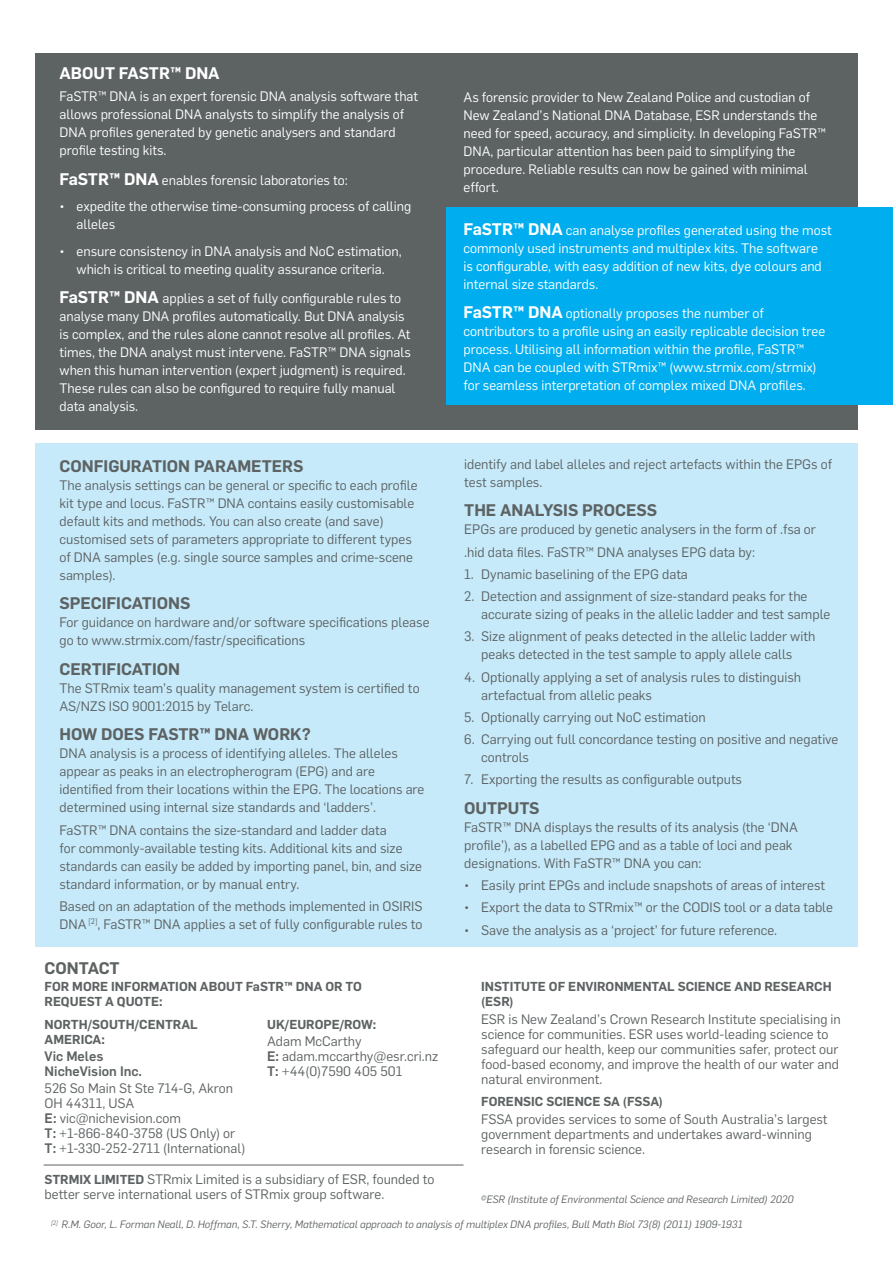
<style>
.page{position:relative;width:893px;height:1263px;background:#fff}
.page>*{position:absolute;margin:0;border:0;box-sizing:border-box;transform-origin:0 0}
.t1{font:600 16.5px "Flama";color:#5d6263}
.t2{font:600 16.5px "Flama";color:#fff}
.t3{font:13.5px/18px "Flama";color:#5d6263}
.t4{font:13.5px/18px "Flama";color:#fff}
.t5{font:500 13.5px/15px "Flama";color:#5d6263}
.t6{font:600 12.75px/15px "Flama";color:#5d6263}
.t7{font:italic 10.5px "Flama";color:#5d6263}
.s1{font-weight:600;font-size:16.5px}
.s2{font-weight:600;font-size:12.75px}
.s3{font-weight:500}
</style>
<div class="page">
<div style="left:35px;top:443px;width:822px;height:503px;background:#c6eafa"></div>
<div style="left:35px;top:53px;width:822px;height:376px;background:#5d6263"></div>
<div style="left:446px;top:207px;width:447px;height:198px;background:#00aeef"></div>
<hr style="left:44px;top:1165px;width:419px;height:1px;background:#5d6263">
<p class="t2" style="left:60px;top:61px;width:162px">ABOUT FASTR™ DNA</p>
<p class="t4" style="left:60px;top:87px;width:360px">FaSTR™ DNA is an expert forensic DNA analysis software that allows professional DNA analysts to simplify the analysis of DNA profiles generated by genetic analysers and standard profile testing kits.</p>
<p class="t4" style="left:60px;top:170px;width:290px"><span class="s1">FaSTR™ DNA</span> enables forensic laboratories to:</p>
<p class="t4" style="left:77px;top:197px;width:336px;text-indent:-17px">• expedite the otherwise time-consuming process of calling alleles</p>
<p class="t4" style="left:60px;top:241px;width:344px;text-align:center">• ensure consistency in DNA analysis and NoC estimation, which is critical to meeting quality assurance criteria.</p>
<p class="t4" style="left:60px;top:289px;width:353px"><span class="s1">FaSTR™ DNA</span> applies a set of fully configurable rules to analyse many DNA profiles automatically. But DNA analysis is complex, and the rules alone cannot resolve all profiles. At times, the DNA analyst must intervene. FaSTR™ DNA signals when this human intervention (expert judgment) is required.<br>These rules can also be configured to require fully manual data analysis.</p>
<p class="t1" style="left:60px;top:453px;width:246px">CONFIGURATION PARAMETERS</p>
<p class="t3" style="left:60px;top:475px;width:360px">The analysis settings can be general or specific to each profile kit type and locus. FaSTR™ DNA contains easily customisable default kits and methods. You can also create (and save) customised sets of parameters appropriate to different types of DNA samples (e.g. single source samples and crime-scene samples).</p>
<p class="t1" style="left:60px;top:591px;width:132px">SPECIFICATIONS</p>
<p class="t3" style="left:60px;top:613px;width:371px">For guidance on hardware and/or software specifications please go to www.strmix.com/fastr/specifications</p>
<p class="t1" style="left:60px;top:656px;width:122px">CERTIFICATION</p>
<p class="t3" style="left:60px;top:678px;width:362px">The STRmix team’s quality management system is certified to<br>AS/NZS ISO 9001:2015 by Telarc.</p>
<p class="t1" style="left:60px;top:722px;width:253px">HOW DOES FASTR™ DNA WORK?</p>
<p class="t3" style="left:60px;top:744px;width:366px">DNA analysis is a process of identifying alleles. The alleles appear as peaks in an electropherogram (EPG) and are identified from their locations within the EPG. The locations are determined using internal size standards and ‘ladders’.</p>
<p class="t3" style="left:60px;top:820px;width:364px">FaSTR™ DNA contains the size-standard and ladder data<br>for commonly-available testing kits. Additional kits and size standards can easily be added by importing panel, bin, and size standard information, or by manual entry.</p>
<p class="t3" style="left:60px;top:896px;width:365px">Based on an adaptation of the methods implemented in OSIRIS<br>DNA <sup>[2]</sup>, FaSTR™ DNA applies a set of fully configurable rules to</p>
<p class="t4" style="left:463px;top:88px;width:364px">As forensic provider to New Zealand Police and custodian of New Zealand’s National DNA Database, ESR understands the need for speed, accuracy, and simplicity. In developing FaSTR™ DNA, particular attention has been paid to simplifying the procedure. Reliable results can now be gained with minimal effort.</p>
<p class="t4" style="left:463px;top:220px;width:370px"><span class="s1">FaSTR™ DNA</span> can analyse profiles generated using the most commonly used instruments and multiplex kits. The software<br>is configurable, with easy addition of new kits, dye colours and internal size standards.</p>
<p class="t4" style="left:463px;top:304px;width:363px"><span class="s1">FaSTR™ DNA</span> optionally proposes the number of contributors to a profile using an easily replicable decision tree process. Utilising all information within the profile, FaSTR™ DNA can be coupled with STRmix™ (www.strmix.com/strmix) for seamless interpretation of complex mixed DNA profiles.</p>
<p class="t3" style="left:464px;top:454px;width:369px">identify and label alleles and reject artefacts within the EPGs of test samples.</p>
<p class="t1" style="left:464px;top:498px;width:195px">THE ANALYSIS PROCESS</p>
<p class="t3" style="left:464px;top:518px;width:353px;line-height:22.2px">EPGs are produced by genetic analysers in the form of .fsa or .hid data files. FaSTR™ DNA analyses EPG data by:</p>
<p class="t3" style="left:464px;top:564px;width:225px">1. Dynamic baselining of the EPG data</p>
<p class="t3" style="left:481px;top:587px;width:351px;text-indent:-17px">2. Detection and assignment of size-standard peaks for the accurate sizing of peaks in the allelic ladder and test sample</p>
<p class="t3" style="left:464px;top:627px;width:353px;text-align:center">3. Size alignment of peaks detected in the allelic ladder with peaks detected in the test sample to apply allele calls</p>
<p class="t3" style="left:481px;top:667px;width:321px;text-indent:-17px">4. Optionally applying a set of analysis rules to distinguish artefactual from allelic peaks</p>
<p class="t3" style="left:464px;top:707px;width:243px">5. Optionally carrying out NoC estimation</p>
<p class="t3" style="left:481px;top:730px;width:359px;text-indent:-17px">6. Carrying out full concordance testing on positive and negative controls</p>
<p class="t3" style="left:464px;top:770px;width:279px">7. Exporting the results as configurable outputs</p>
<p class="t1" style="left:464px;top:796px;width:77px">OUTPUTS</p>
<p class="t3" style="left:464px;top:817px;width:335px">FaSTR™ DNA displays the results of its analysis (the ‘DNA profile’), as a labelled EPG and as a table of loci and peak designations. With FaSTR™ DNA you can:</p>
<p class="t3" style="left:464px;top:876px;width:362px">• Easily print EPGs and include snapshots of areas of interest</p>
<p class="t3" style="left:464px;top:898px;width:370px">• Export the data to STRmix™ or the CODIS tool or a data table</p>
<p class="t3" style="left:464px;top:920px;width:315px">• Save the analysis as a ‘project’ for future reference.</p>
<p class="t1" style="left:45px;top:956px;width:77px">CONTACT</p>
<p class="t6" style="left:45px;top:979px;width:319px">FOR MORE INFORMATION ABOUT FaSTR™ DNA OR TO<br>REQUEST A QUOTE:</p>
<p class="t6" style="left:481px;top:979px;width:352px">INSTITUTE OF ENVIRONMENTAL SCIENCE AND RESEARCH (ESR)</p>
<p class="t3" style="left:481px;top:1010px;width:361px;line-height:15px">ESR is New Zealand’s Crown Research Institute specialising in science for communities. ESR uses world-leading science to safeguard our health, keep our communities safer, protect our food-based economy, and improve the health of our water and natural environment.</p>
<p class="t6" style="left:481px;top:1094px;width:183px">FORENSIC SCIENCE SA (FSSA)</p>
<p class="t3" style="left:481px;top:1110px;width:348px;line-height:15px">FSSA provides services to some of South Australia’s largest government departments and undertakes award-winning research in forensic science.</p>
<p class="t3" style="left:45px;top:1171px;width:391px;line-height:15px"><span class="s2">STRMIX LIMITED</span> STRmix Limited is a subsidiary of ESR, founded to better serve international users of STRmix group software.</p>
<p class="t6" style="left:45px;top:1016px;width:155px">NORTH/SOUTH/CENTRAL<br>AMERICA:</p>
<p class="t5" style="left:45px;top:1048px;width:99px">Vic Meles<br>NicheVision Inc.</p>
<p class="t3" style="left:45px;top:1080px;width:202px;line-height:15px">526 So Main St Ste 714-G, Akron<br>OH 44311, USA<br><span class="s3">E:</span> vic@nichevision.com<br><span class="s3">T:</span> +1-866-840-3758 (US Only) or<br><span class="s3">T:</span> +1-330-252-2711 (International)</p>
<p class="t6" style="left:267px;top:1016px;width:111px">UK/EUROPE/ROW:</p>
<p class="t3" style="left:267px;top:1033px;width:173px;line-height:15px">Adam McCarthy<br><span class="s3">E:</span> adam.mccarthy@esr.cri.nz<br><span class="s3">T:</span> +44(0)7590 405 501</p>
<p class="t7" style="left:481px;top:1192px;width:314px"><sup>©</sup>ESR (Institute of Environmental Science and Research Limited) 2020</p>
<p class="t7" style="left:51px;top:1217px;width:693px"><sup>[2]</sup> R.M. Goor, L. Forman Neall, D. Hoffman, S.T. Sherry, Mathematical approach to analysis of multiplex DNA profiles, Bull Math Biol 73(8) (2011) 1909-1931</p>
</div>
